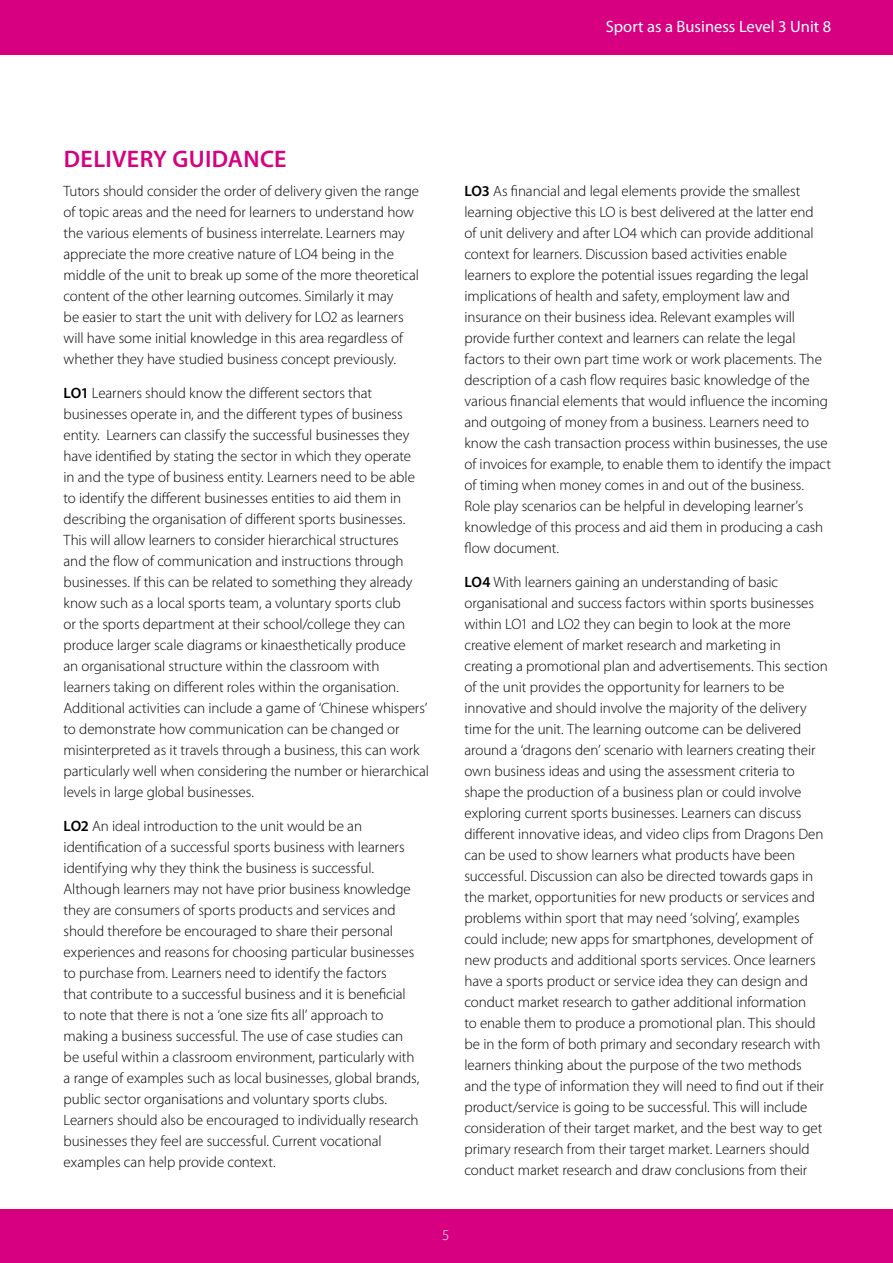
<style>
.page{position:relative;width:893px;height:1263px;background:#fff}
.page>*{position:absolute;margin:0;border:0;box-sizing:border-box;transform-origin:0 0}
.t1{font:600 24px "Myriad Pro";letter-spacing:.015em;color:#d60080}
.t2{font:16.5px "Myriad Pro";color:#fff}
.t3{font:300 15px/21px "Myriad Pro";letter-spacing:-.005em;color:#000}
.t4{font:300 15px "Myriad Pro";color:#fff}
.s1{font-weight:600}
</style>
<div class="page">
<div style="left:0;top:1209px;width:893px;height:54px;background:#d60080"></div>
<div style="left:0;top:0;width:893px;height:54px;background:#d60080"></div>
<p class="t2" style="left:606px;top:17px;width:227px">Sport as a Business Level 3 Unit 8</p>
<h1 class="t1" style="left:64px;top:143px;width:224px">DELIVERY GUIDANCE</h1>
<p class="t3" style="left:64px;top:181px;width:357px">Tutors should consider the order of delivery given the range of topic areas and the need for learners to understand how the various elements of business interrelate. Learners may appreciate the more creative nature of LO4 being in the middle of the unit to break up some of the more theoretical content of the other learning outcomes. Similarly it may<br>be easier to start the unit with delivery for LO2 as learners will have some initial knowledge in this area regardless of whether they have studied business concept previously.</p>
<p class="t3" style="left:64px;top:383px;width:367px"><span class="s1">LO1</span> Learners should know the different sectors that businesses operate in, and the different types of business entity. Learners can classify the successful businesses they have identified by stating the sector in which they operate<br>in and the type of business entity. Learners need to be able to identify the different businesses entities to aid them in describing the organisation of different sports businesses.<br>This will allow learners to consider hierarchical structures<br>and the flow of communication and instructions through businesses. If this can be related to something they already know such as a local sports team, a voluntary sports club<br>or the sports department at their school/college they can produce larger scale diagrams or kinaesthetically produce<br>an organisational structure within the classroom with learners taking on different roles within the organisation.<br>Additional activities can include a game of ‘Chinese whispers’ to demonstrate how communication can be changed or misinterpreted as it travels through a business, this can work particularly well when considering the number or hierarchical levels in large global businesses.</p>
<p class="t3" style="left:64px;top:816px;width:357px"><span class="s1">LO2</span> An ideal introduction to the unit would be an identification of a successful sports business with learners identifying why they think the business is successful.<br>Although learners may not have prior business knowledge they are consumers of sports products and services and should therefore be encouraged to share their personal experiences and reasons for choosing particular businesses to purchase from. Learners need to identify the factors<br>that contribute to a successful business and it is beneficial to note that there is not a ‘one size fits all’ approach to making a business successful. The use of case studies can be useful within a classroom environment, particularly with a range of examples such as local businesses, global brands, public sector organisations and voluntary sports clubs.<br>Learners should also be encouraged to individually research businesses they feel are successful. Current vocational examples can help provide context.</p>
<p class="t3" style="left:464px;top:181px;width:368px"><span class="s1">LO3</span> As financial and legal elements provide the smallest learning objective this LO is best delivered at the latter end<br>of unit delivery and after LO4 which can provide additional context for learners. Discussion based activities enable learners to explore the potential issues regarding the legal implications of health and safety, employment law and insurance on their business idea. Relevant examples will provide further context and learners can relate the legal factors to their own part time work or work placements. The description of a cash flow requires basic knowledge of the various financial elements that would influence the incoming and outgoing of money from a business. Learners need to know the cash transaction process within businesses, the use of invoices for example, to enable them to identify the impact of timing when money comes in and out of the business.<br>Role play scenarios can be helpful in developing learner’s knowledge of this process and aid them in producing a cash flow document.</p>
<p class="t3" style="left:464px;top:572px;width:365px"><span class="s1">LO4</span> With learners gaining an understanding of basic organisational and success factors within sports businesses within LO1 and LO2 they can begin to look at the more creative element of market research and marketing in creating a promotional plan and advertisements. This section of the unit provides the opportunity for learners to be innovative and should involve the majority of the delivery time for the unit. The learning outcome can be delivered around a ‘dragons den’ scenario with learners creating their own business ideas and using the assessment criteria to shape the production of a business plan or could involve exploring current sports businesses. Learners can discuss different innovative ideas, and video clips from Dragons Den can be used to show learners what products have been successful. Discussion can also be directed towards gaps in the market, opportunities for new products or services and problems within sport that may need ‘solving’, examples could include; new apps for smartphones, development of new products and additional sports services. Once learners have a sports product or service idea they can design and conduct market research to gather additional information<br>to enable them to produce a promotional plan. This should be in the form of both primary and secondary research with learners thinking about the purpose of the two methods and the type of information they will need to find out if their product/service is going to be successful. This will include consideration of their target market, and the best way to get primary research from their target market. Learners should conduct market research and draw conclusions from their</p>
<p class="t4" style="left:442px;top:1226px;width:9px">5</p>
</div>
